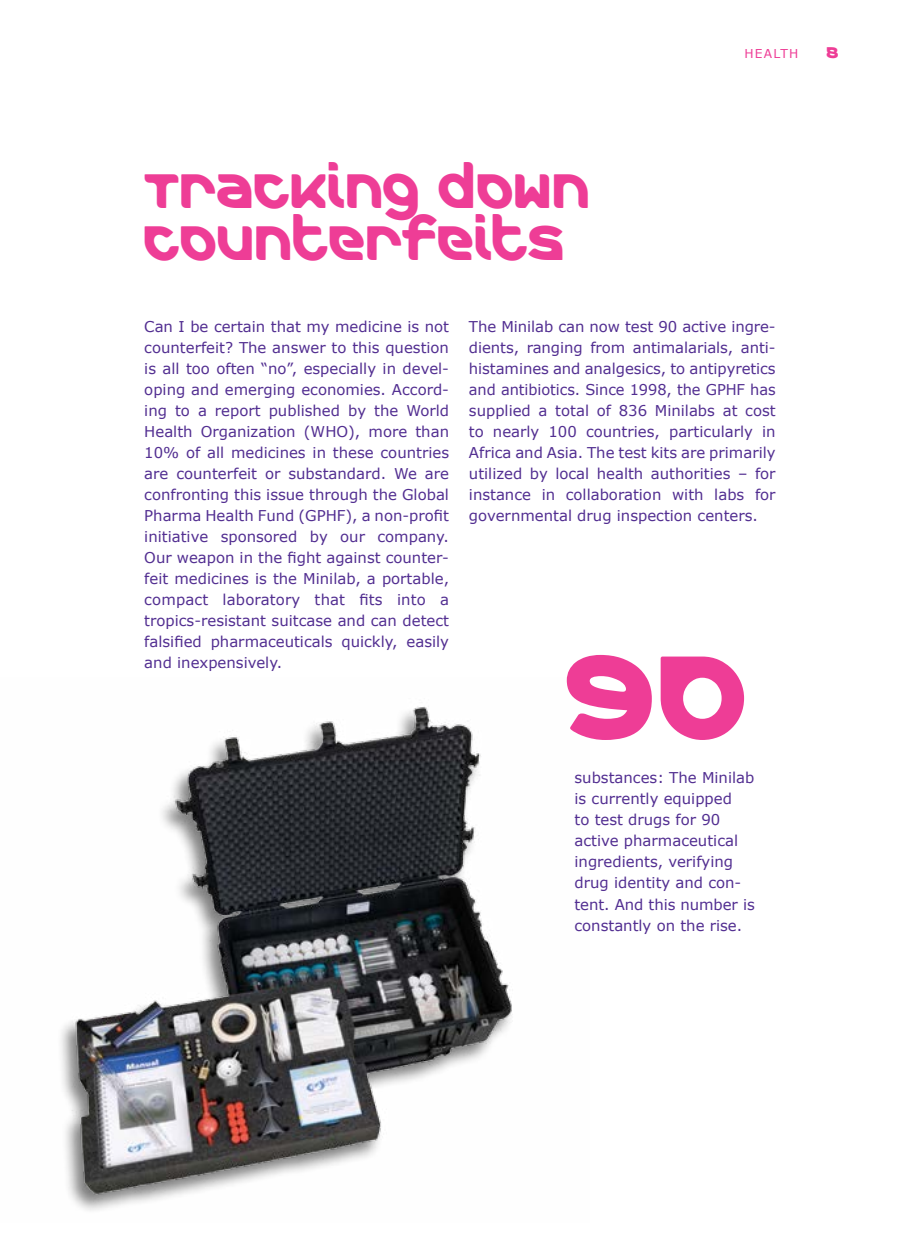
<style>
.page{position:relative;width:918px;height:1241px;background:#fff}
.page>*{position:absolute;margin:0;border:0;box-sizing:border-box;transform-origin:0 0}
.t1{font:119px "Merck";color:#ee3d96}
.t2{font:49px/52.5px "Merck";color:#ee3d96}
.t3{font:15.75px "Merck";color:#ee3d96}
.t4{font:14.88px/21px "Verdana";color:#522e91}
.t5{font:12.25px "Verdana";letter-spacing:.1em;color:#ee3d96}
</style>
<div class="page">
<img style="left:61px;top:706px;width:451px;height:505px">
<h2 class="t2" style="left:144px;top:164px;width:447px">TRACKING DOWN<br>COUNTERFEITS</h2>
<p class="t5" style="left:744px;top:45px;width:55px">HEALTH</p>
<p class="t3" style="left:826px;top:43px;width:13px">8</p>
<p class="t4" style="left:144px;top:315px;width:306px">Can I be certain that my medicine is not counterfeit? The answer to this question is all too often “no”, especially in devel&shy;oping and emerging economies. Accord&shy;ing to a report published by the World Health Organization (WHO), more than 10% of all medicines in these countries are counterfeit or substandard. We are confronting this issue through the Global Pharma Health Fund (GPHF), a non-profit initiative sponsored by our company.<br>Our weapon in the fight against counter&shy;feit medicines is the Minilab, a portable, compact laboratory that fits into a tropics-resistant suitcase and can detect falsified pharmaceuticals quickly, easily and inexpensively.</p>
<p class="t4" style="left:469px;top:315px;width:308px;text-align:justify">The Minilab can now test 90 active ingre&shy;dients, ranging from antimalarials, anti&shy;histamines and analgesics, to antipyretics and antibiotics. Since 1998, the GPHF has supplied a total of 836 Minilabs at cost to nearly 100 countries, particularly in Africa and Asia. The test kits are primarily utilized by local health authorities – for instance in collaboration with labs for governmental drug inspection centers.</p>
<h1 class="t1" style="left:567px;top:626px;width:184px">90</h1>
<p class="t4" style="left:574px;top:767px;width:182px">substances: The Minilab is currently equipped<br>to test drugs for 90 active pharmaceutical ingredients, verifying drug identity and con&shy;tent. And this number is constantly on the rise.</p>
</div>
